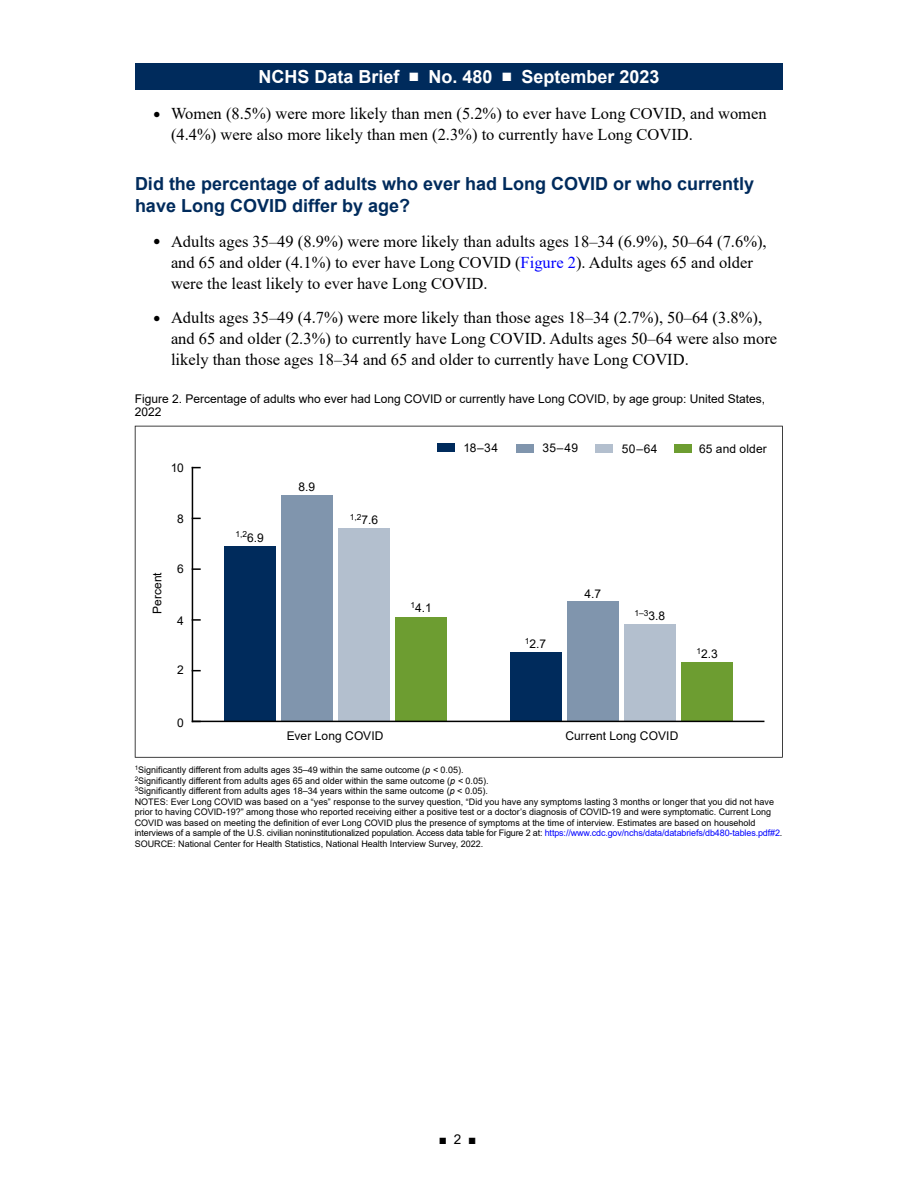
<style>
.page{position:relative;width:918px;height:1188px;background:#fff}
.page>*{position:absolute;margin:0;border:0;box-sizing:border-box;transform-origin:0 0}
.t1{font:700 18px/22.5px "Arial";color:#002b5c}
.t2{font:700 18px "Arial";color:#fff}
.t3{font:16.5px/21px "Times New Roman";color:#000}
.t4{font:13.5px "Arial";color:#000}
.t5{font:12px/13.5px "Arial";color:#000}
.t6{font:9px/10.5px "Arial";color:#000}
.t7{font:8.4px "Arial";color:#000}
.s1{font-size:12.3px}
.s2{color:#00f}
.s3{font-size:12px}
.s4{font-style:italic}
</style>
<div class="page">
<div style="left:135px;top:63px;width:648px;height:27px;background:#002b5c"></div>
<svg style="left:135px;top:426px;width:648px;height:332px"></svg>
<div style="left:396px;top:617px;width:51px;height:104px;background:#6d9d31"></div>
<div style="left:681px;top:663px;width:52px;height:58px;background:#6d9d31"></div>
<div style="left:338px;top:528px;width:52px;height:193px;background:#b3bfce"></div>
<div style="left:624px;top:625px;width:52px;height:96px;background:#b3bfce"></div>
<div style="left:281px;top:495px;width:52px;height:226px;background:#8095ad"></div>
<div style="left:567px;top:602px;width:52px;height:119px;background:#8095ad"></div>
<div style="left:224px;top:546px;width:52px;height:175px;background:#002b5c"></div>
<div style="left:510px;top:653px;width:51px;height:68px;background:#002b5c"></div>
<hr style="left:192px;top:468px;width:1px;height:253px;background:#000">
<svg style="left:193px;top:619px;width:7px;height:2px"></svg>
<svg style="left:193px;top:568px;width:7px;height:2px"></svg>
<hr style="left:192px;top:721px;width:572px;height:1px;background:#000">
<div style="left:674px;top:444px;width:18px;height:8px;background:#6d9d31"></div>
<div style="left:596px;top:444px;width:17px;height:8px;background:#b3bfce"></div>
<div style="left:516px;top:444px;width:18px;height:8px;background:#8095ad"></div>
<div style="left:437px;top:444px;width:17px;height:8px;background:#002b5c"></div>
<h1 class="t2" style="left:259px;top:64px;width:402px">NCHS Data Brief ■ No. 480 ■ September 2023</h1>
<p class="t3" style="left:171px;top:103px;width:597px;text-indent:-18px"><span class="s1">●</span> Women (8.5%) were more likely than men (5.2%) to ever have Long COVID, and women (4.4%) were also more likely than men (2.3%) to currently have Long COVID.</p>
<h2 class="t1" style="left:135px;top:173px;width:621px">Did the percentage of adults who ever had Long COVID or who currently have Long COVID differ by age?</h2>
<p class="t3" style="left:171px;top:230px;width:597px;text-indent:-18px"><span class="s1">●</span> Adults ages 35–49 (8.9%) were more likely than adults ages 18–34 (6.9%), 50–64 (7.6%), and 65 and older (4.1%) to ever have Long COVID (<span class="s2">Figure 2</span>). Adults ages 65 and older were the least likely to ever have Long COVID.</p>
<p class="t3" style="left:171px;top:307px;width:608px;text-indent:-18px"><span class="s1">●</span> Adults ages 35–49 (4.7%) were more likely than those ages 18–34 (2.7%), 50–64 (3.8%), and 65 and older (2.3%) to currently have Long COVID. Adults ages 50–64 were also more likely than those ages 18–34 and 65 and older to currently have Long COVID.</p>
<p class="t5" style="left:135px;top:392px;width:632px">Figure 2. Percentage of adults who ever had Long COVID or currently have Long COVID, by age group: United States,<br>2022</p>
<p class="t5" style="left:171px;top:461px;width:15px">10</p>
<p class="t5" style="left:177px;top:512px;width:8px">8</p>
<p class="t5" style="left:150px;top:614px;width:43px;rotate:-90deg">Percent</p>
<p class="t5" style="left:177px;top:562px;width:8px">6</p>
<p class="t5" style="left:177px;top:614px;width:8px">4</p>
<p class="t5" style="left:177px;top:663px;width:8px">2</p>
<p class="t5" style="left:177px;top:716px;width:8px">0</p>
<p class="t7" style="left:236px;top:529px;width:30px">1,2<span class="s3">6.9</span></p>
<p class="t5" style="left:299px;top:480px;width:18px">8.9</p>
<p class="t7" style="left:350px;top:511px;width:30px">1,2<span class="s3">7.6</span></p>
<p class="t5" style="left:411px;top:601px;width:23px"><sup>1</sup>4.1</p>
<p class="t5" style="left:463px;top:441px;width:36px">18–34</p>
<p class="t5" style="left:543px;top:441px;width:37px">35–49</p>
<p class="t5" style="left:622px;top:442px;width:37px">50–64</p>
<p class="t5" style="left:699px;top:442px;width:69px">65 and older</p>
<p class="t5" style="left:525px;top:637px;width:23px"><sup>1</sup>2.7</p>
<p class="t5" style="left:584px;top:587px;width:18px">4.7</p>
<p class="t7" style="left:635px;top:607px;width:32px">1–3<span class="s3">3.8</span></p>
<p class="t5" style="left:696px;top:647px;width:23px"><sup>1</sup>2.3</p>
<p class="t5" style="left:287px;top:729px;width:98px">Ever Long COVID</p>
<p class="t5" style="left:565px;top:729px;width:115px">Current Long COVID</p>
<p class="t6" style="left:135px;top:765px;width:649px"><sup>1</sup>Significantly different from adults ages 35–49 within the same outcome (<span class="s4">p &lt;</span> 0.05).<br><sup>2</sup>Significantly different from adults ages 65 and older within the same outcome (<span class="s4">p &lt;</span> 0.05).<br><sup>3</sup>Significantly different from adults ages 18–34 years within the same outcome (<span class="s4">p</span> &lt; 0.05).<br>NOTES: Ever Long COVID was based on a “yes” response to the survey question, “Did you have any symptoms lasting 3 months or longer that you did not have prior to having COVID-19?” among those who reported receiving either a positive test or a doctor’s diagnosis of COVID-19 and were symptomatic. Current Long COVID was based on meeting the definition of ever Long COVID plus the presence of symptoms at the time of interview. Estimates are based on household interviews of a sample of the U.S. civilian noninstitutionalized population. Access data table for Figure 2 at: <span class="s2">https://www.cdc.gov/nchs/data/databriefs/db480-tables.pdf#2</span>.<br>SOURCE: National Center for Health Statistics, National Health Interview Survey, 2022.</p>
<h3 class="t4" style="left:439px;top:1130px;width:39px">■ 2 ■</h3>
</div>
